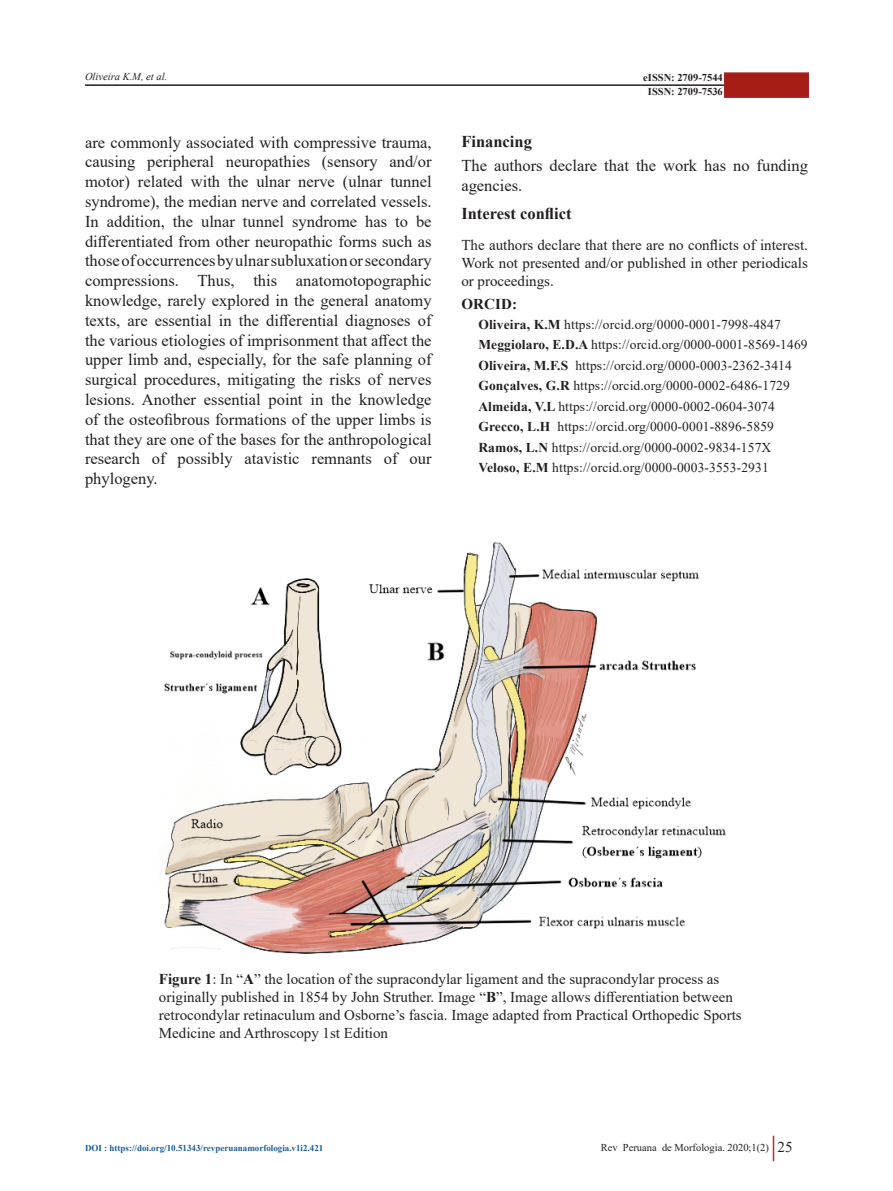
<style>
.page{position:relative;width:893px;height:1191px;background:#fff}
.page>*{position:absolute;margin:0;border:0;box-sizing:border-box;transform-origin:0 0}
.t1{font:16.5px/19.8px "Times New Roman";color:#231f20;text-align:justify}
.t2{font:700 16.5px "Times New Roman";color:#231f20}
.t3{font:15px/18px "Times New Roman";color:#231f20;text-align:justify}
.t4{font:700 15px "Times New Roman";letter-spacing:.01em;color:#231f20}
.t5{font:13.5px "Times New Roman";letter-spacing:.01em;color:#231f20}
.t6{font:10.5px "Times New Roman";color:#231f20}
.t7{font:700 10.5px/14px "Times New Roman";color:#231f20;text-align:center}
.t8{font:italic 10.5px "Times New Roman";color:#231f20}
.t9{font:700 9px "Times New Roman";color:#175d9e}
.s1{font-weight:700}
.s2{font-size:15px}
</style>
<div class="page">
<svg style="left:773px;top:1135px;width:1px;height:26px"></svg>
<hr style="left:85px;top:84px;width:639px;height:2px;background:#231f20">
<div style="left:724px;top:72px;width:85px;height:26px;background:#a61d16;border:2px solid #a42125"></div>
<img style="left:164px;top:541px;width:562px;height:413px">
<p class="t8" style="left:85px;top:69px;width:84px">Oliveira K.M, et al.</p>
<p class="t7" style="left:643px;top:70px;width:81px">eISSN: 2709-7544<br>ISSN: 2709-7536</p>
<p class="t1" style="left:85px;top:132px;width:348px">are commonly associated with compressive trauma, causing peripheral neuropathies (sensory and/or motor) related with the ulnar nerve (ulnar tunnel syndrome), the median nerve and correlated vessels.<br>In addition, the ulnar tunnel syndrome has to be differentiated from other neuropathic forms such as those of occurrences by ulnar subluxation or secondary compressions. Thus, this anatomotopographic knowledge, rarely explored in the general anatomy texts, are essential in the differential diagnoses of the various etiologies of imprisonment that affect the upper limb and, especially, for the safe planning of surgical procedures, mitigating the risks of nerves lesions. Another essential point in the knowledge of the osteofibrous formations of the upper limbs is that they are one of the bases for the anthropological research of possibly atavistic remnants of our phylogeny.</p>
<p class="t2" style="left:461px;top:130px;width:72px">Financing</p>
<p class="t1" style="left:461px;top:155px;width:348px">The authors declare that the work has no funding agencies.</p>
<p class="t2" style="left:461px;top:202px;width:112px">Interest conflict</p>
<p class="t3" style="left:461px;top:236px;width:348px">The authors declare that there are no conflicts of interest.<br>Work not presented and/or published in other periodicals or proceedings.</p>
<p class="t4" style="left:461px;top:293px;width:57px">ORCID:</p>
<p class="t5" style="left:478px;top:315px;width:304px"><span class="s1">Oliveira, K.M</span> https://orcid.org/0000-0001-7998-4847</p>
<p class="t5" style="left:478px;top:335px;width:331px"><span class="s1">Meggiolaro, E.D.A</span> https://orcid.org/0000-0001-8569-1469</p>
<p class="t5" style="left:478px;top:356px;width:315px"><span class="s1">Oliveira, M.F.S</span> https://orcid.org/0000-0003-2362-3414</p>
<p class="t5" style="left:478px;top:376px;width:313px"><span class="s1">Gonçalves, G.R</span> https://orcid.org/0000-0002-6486-1729</p>
<p class="t5" style="left:478px;top:397px;width:298px"><span class="s1">Almeida, V.L</span> https://orcid.org/0000-0002-0604-3074</p>
<p class="t5" style="left:478px;top:417px;width:297px"><span class="s1">Grecco, L.H</span> https://orcid.org/0000-0001-8896-5859</p>
<p class="t5" style="left:478px;top:438px;width:294px"><span class="s1">Ramos, L.N</span> https://orcid.org/0000-0002-9834-157X</p>
<p class="t5" style="left:478px;top:458px;width:292px"><span class="s1">Veloso, E.M</span> https://orcid.org/0000-0003-3553-2931</p>
<p class="t3" style="left:159px;top:969px;width:584px;text-align:left"><span class="s1">Figure 1</span>: In “<span class="s1">A</span>” the location of the supracondylar ligament and the supracondylar process as originally published in 1854 by John Struther. Image “<span class="s1">B</span>”, Image allows differentiation between retrocondylar retinaculum and Osborne’s fascia. Image adapted from Practical Orthopedic Sports Medicine and Arthroscopy 1st Edition</p>
<p class="t9" style="left:85px;top:1141px;width:240px">DOI : https://doi.org/10.51343/revperuanamorfologia.v1i2.421</p>
<p class="t6" style="left:601px;top:1139px;width:193px">Rev Peruana de Morfologia. 2020;1(2) <span class="s2">25</span></p>
</div>
